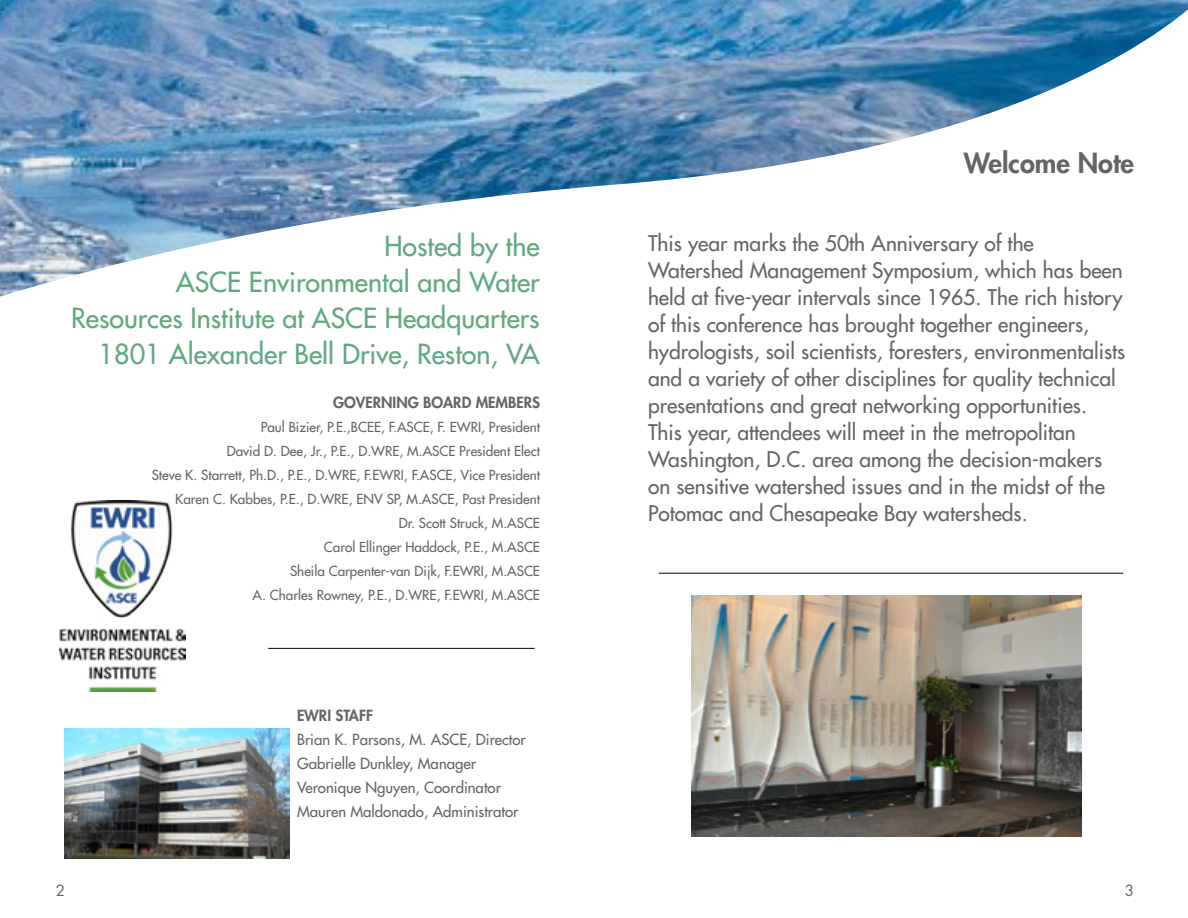
<style>
.page{position:relative;width:1188px;height:918px;background:#fff}
.page>*{position:absolute;margin:0;border:0;box-sizing:border-box;transform-origin:0 0}
.t1{font:500 27px/36px "Futura Std";color:#61a87f;text-align:right}
.t2{font:800 27px "Futura Std";color:#636466}
.t3{font:500 21px/27px "Futura Std";color:#636466}
.t4{font:500 15px/24px "Futura Std";color:#636466}
.t5{font:800 15px "Futura Std";color:#636466}
.t6{font:15px "Futura Std";color:#636466}
.t7{font:500 13.5px/24px "Futura Std";color:#636466;text-align:right}
</style>
<div class="page">
<img style="left:0;top:0;width:1188px;height:297px">
<hr style="left:268px;top:648px;width:267px;height:1px;background:#000">
<img style="left:59px;top:500px;width:126px;height:191px">
<div style="left:938px;top:151px;width:196px;height:39px;background:#fff"></div>
<img style="left:65px;top:728px;width:225px;height:130px">
<img style="left:691px;top:596px;width:391px;height:241px">
<hr style="left:659px;top:573px;width:464px;height:1px;background:#000">
<p class="t1" style="left:71px;top:228px;width:470px">Hosted by the<br>ASCE Environmental and Water<br>Resources Institute at ASCE Headquarters<br>1801 Alexander Bell Drive, Reston, VA</p>
<p class="t5" style="left:333px;top:393px;width:208px">GOVERNING BOARD MEMBERS</p>
<p class="t7" style="left:152px;top:415px;width:390px">Paul Bizier, P.E.,BCEE, F.ASCE, F. EWRI, President<br>David D. Dee, Jr., P.E., D.WRE, M.ASCE President Elect<br>Steve K. Starrett, Ph.D., P.E., D.WRE, F.EWRI, F.ASCE, Vice President Karen C. Kabbes, P.E., D.WRE, ENV SP, M.ASCE, Past President<br>Dr. Scott Struck, M.ASCE<br>Carol Ellinger Haddock, P.E., M.ASCE<br>Sheila Carpenter-van Dijk, F.EWRI, M.ASCE<br>A. Charles Rowney, P.E., D.WRE, F.EWRI, M.ASCE</p>
<p class="t5" style="left:297px;top:706px;width:77px">EWRI STAFF</p>
<p class="t4" style="left:297px;top:727px;width:230px">Brian K. Parsons, M. ASCE, Director<br>Gabrielle Dunkley, Manager<br>Veronique Nguyen, Coordinator<br>Mauren Maldonado, Administrator</p>
<p class="t2" style="left:964px;top:146px;width:172px">Welcome Note</p>
<p class="t3" style="left:648px;top:230px;width:479px">This year marks the 50th Anniversary of the Watershed Management Symposium, which has been held at five-year intervals since 1965. The rich history of this conference has brought together engineers, hydrologists, soil scientists, foresters, environmentalists and a variety of other disciplines for quality technical presentations and great networking opportunities.<br>This year, attendees will meet in the metropolitan Washington, D.C. area among the decision-makers on sensitive watershed issues and in the midst of the Potomac and Chesapeake Bay watersheds.</p>
<p class="t6" style="left:56px;top:881px;width:11px">2</p>
<p class="t6" style="left:1125px;top:881px;width:11px">3</p>
</div>
